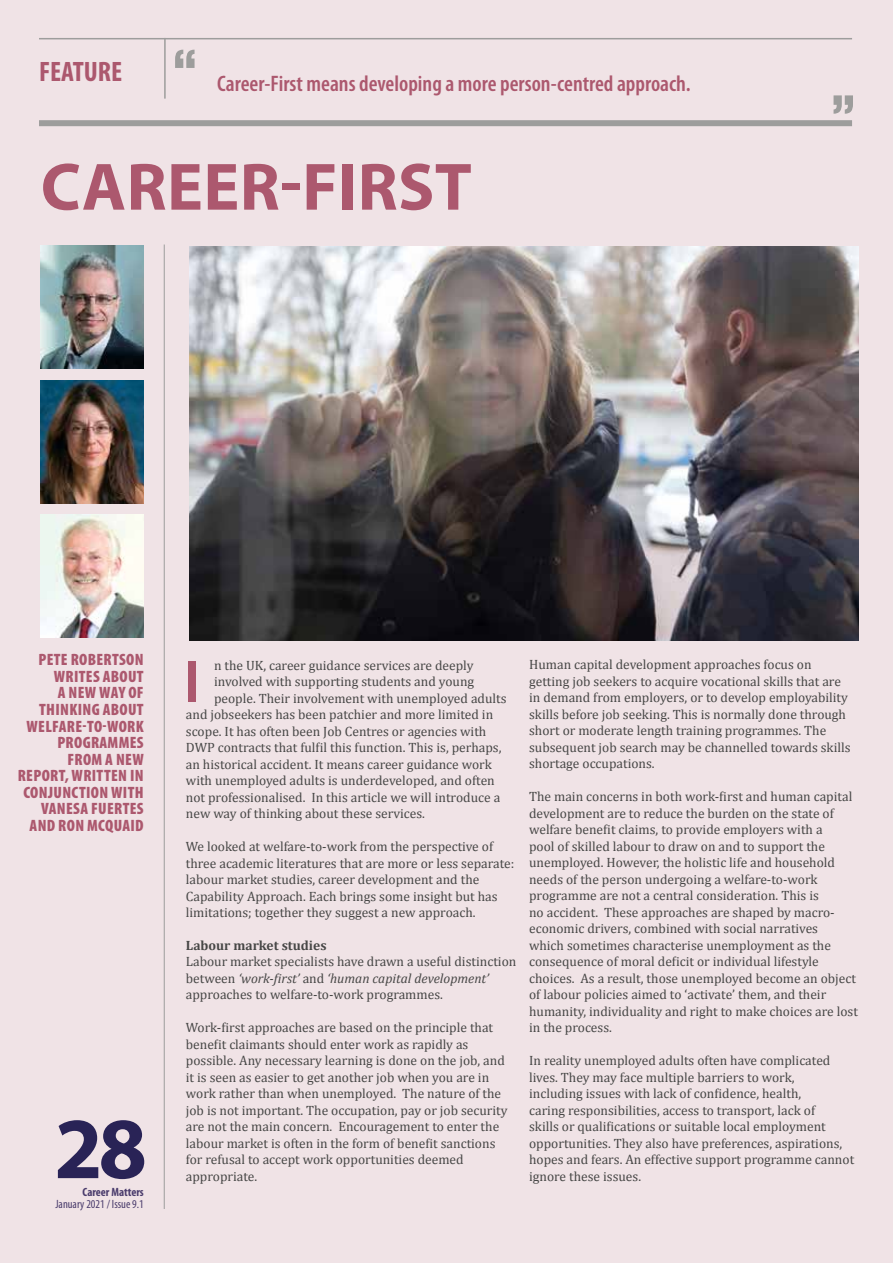
<style>
.page{position:relative;width:893px;height:1263px;background:#f0e3e6}
.page>*{position:absolute;margin:0;border:0;box-sizing:border-box;transform-origin:0 0}
.t1{font:700 87.75px "Myriad Pro";color:#292356}
.t2{font:700 67.5px "Myriad Pro";letter-spacing:.005em;color:#ac586e}
.t3{font:700 condensed 60px "Myriad Pro";color:#ac586e}
.t4{font:700 condensed 28.2px "Myriad Pro";color:#ac586e}
.t5{font:600 condensed 22.5px "Myriad Pro";color:#ac586e}
.t6{font:900 condensed 16.5px/16.5px "Myriad Pro";letter-spacing:.02em;color:#ac586e;text-align:right}
.t7{font:13.5px/16.5px "Cambria";color:#474746}
.t8{font:700 13.5px "Cambria";color:#474746}
.t9{font:condensed 12px "Myriad Pro";color:#4a3c6c}
.t10{font:700 condensed 12px "Myriad Pro";color:#4a3c6c}
.s1{font-style:italic}
</style>
<div class="page">
<hr style="left:39px;top:38px;width:813px;height:1px;background:#9d9d9c">
<div style="left:39px;top:120px;width:813px;height:6px;background:#9d9d9c"></div>
<hr style="left:164px;top:38px;width:2px;height:61px;background:#9d9d9c">
<svg style="left:175px;top:50px;width:20px;height:18px"></svg>
<svg style="left:833px;top:95px;width:20px;height:19px"></svg>
<hr style="left:164px;top:244px;width:1px;height:965px;background:#9d9d9c">
<img style="left:40px;top:245px;width:104px;height:123px">
<img style="left:40px;top:381px;width:104px;height:123px">
<img style="left:40px;top:514px;width:104px;height:124px">
<img style="left:189px;top:247px;width:670px;height:394px">
<h3 class="t4" style="left:39px;top:56px;width:85px">FEATURE</h3>
<h3 class="t5" style="left:217px;top:71px;width:475px">Career-First means developing a more person-centred approach.</h3>
<h2 class="t2" style="left:41px;top:149px;width:432px">CAREER-FIRST</h2>
<p class="t6" style="left:18px;top:652px;width:127px">PETE ROBERTSON<br>WRITES ABOUT<br>A NEW WAY OF<br>THINKING ABOUT<br>WELFARE-TO-WORK<br>PROGRAMMES<br>FROM A NEW<br>REPORT, WRITTEN IN<br>CONJUNCTION WITH<br>VANESA FUERTES<br>AND RON MCQUAID</p>
<h1 class="t1" style="left:54px;top:1099px;width:94px">28</h1>
<p class="t10" style="left:83px;top:1185px;width:63px">Career Matters</p>
<p class="t9" style="left:55px;top:1198px;width:90px">January 2021 / Issue 9.1</p>
<p class="t7" style="left:214px;top:657px;width:261px">n the UK, career guidance services are deeply</p>
<p class="t7" style="left:214px;top:673px;width:262px">involved with supporting students and young</p>
<p class="t7" style="left:214px;top:690px;width:294px">people. Their involvement with unemployed adults</p>
<p class="t7" style="left:186px;top:706px;width:309px">and jobseekers has been patchier and more limited in</p>
<p class="t7" style="left:186px;top:723px;width:302px">scope. It has often been Job Centres or agencies with</p>
<p class="t7" style="left:186px;top:739px;width:317px">DWP contracts that fulfil this function. This is, perhaps,</p>
<p class="t7" style="left:186px;top:756px;width:307px">an historical accident. It means career guidance work</p>
<p class="t7" style="left:186px;top:772px;width:310px">with unemployed adults is underdeveloped, and often</p>
<p class="t7" style="left:186px;top:788px;width:316px">not professionalised. In this article we will introduce a</p>
<p class="t7" style="left:186px;top:805px;width:241px">new way of thinking about these services.</p>
<p class="t7" style="left:186px;top:838px;width:330px">We looked at welfare-to-work from the perspective of three academic literatures that are more or less separate: labour market studies, career development and the Capability Approach. Each brings some insight but has limitations; together they suggest a new approach.</p>
<p class="t8" style="left:186px;top:937px;width:142px">Labour market studies</p>
<p class="t7" style="left:186px;top:953px;width:332px">Labour market specialists have drawn a useful distinction between <span class="s1">‘work-first’</span> and <span class="s1">‘human capital development’ </span>approaches to welfare-to-work programmes.</p>
<p class="t7" style="left:186px;top:1019px;width:323px">Work-first approaches are based on the principle that benefit claimants should enter work as rapidly as possible. Any necessary learning is done on the job, and it is seen as easier to get another job when you are in work rather than when unemployed. The nature of the job is not important. The occupation, pay or job security are not the main concern. Encouragement to enter the labour market is often in the form of benefit sanctions for refusal to accept work opportunities deemed appropriate.</p>
<h3 class="t3" style="left:185px;top:649px;width:16px">I</h3>
<p class="t7" style="left:529px;top:656px;width:323px">Human capital development approaches focus on getting job seekers to acquire vocational skills that are in demand from employers, or to develop employability skills before job seeking. This is normally done through short or moderate length training programmes. The subsequent job search may be channelled towards skills shortage occupations.</p>
<p class="t7" style="left:529px;top:788px;width:330px">The main concerns in both work-first and human capital development are to reduce the burden on the state of welfare benefit claims, to provide employers with a<br>pool of skilled labour to draw on and to support the unemployed. However, the holistic life and household needs of the person undergoing a welfare-to-work programme are not a central consideration. This is<br>no accident. These approaches are shaped by macro&shy;economic drivers, combined with social narratives<br>which sometimes characterise unemployment as the consequence of moral deficit or individual lifestyle choices. As a result, those unemployed become an object of labour policies aimed to ‘activate’ them, and their humanity, individuality and right to make choices are lost in the process.</p>
<p class="t7" style="left:529px;top:1052px;width:327px">In reality unemployed adults often have complicated lives. They may face multiple barriers to work,<br>including issues with lack of confidence, health,<br>caring responsibilities, access to transport, lack of<br>skills or qualifications or suitable local employment opportunities. They also have preferences, aspirations, hopes and fears. An effective support programme cannot ignore these issues.</p>
</div>
